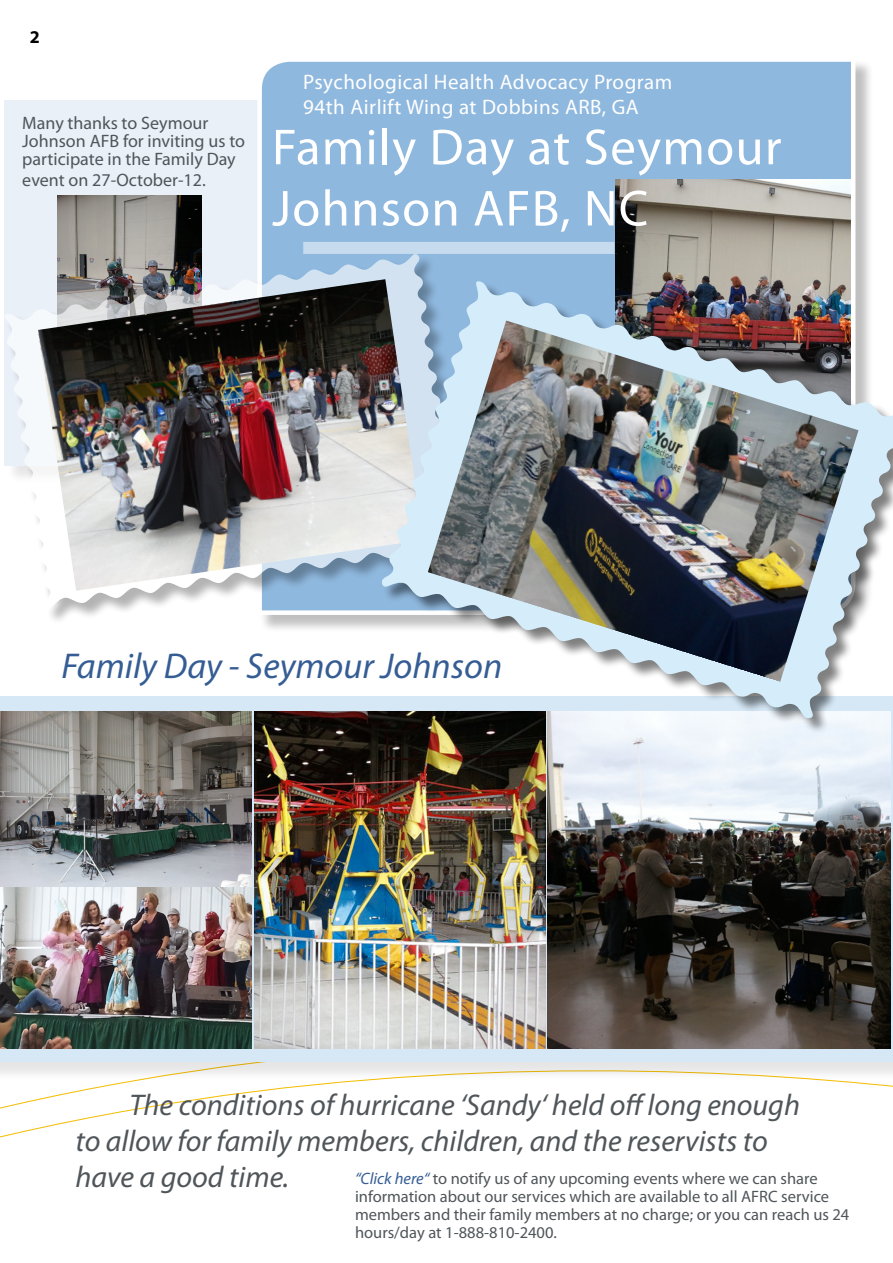
<style>
.page{position:relative;width:893px;height:1263px;background:#fff}
.page>*{position:absolute;margin:0;border:0;box-sizing:border-box;transform-origin:0 0}
.t1{font:51px/61.2px "Myriad Pro";letter-spacing:.025em;color:#fff}
.t2{font:italic 36px "Myriad Pro";color:#355d94}
.t3{font:italic 30px/36px "Myriad Pro";color:#4f5559}
.t4{font:21px/25.2px "Myriad Pro";letter-spacing:.025em;color:#fff}
.t5{font:18px/18px "Myriad Pro";color:#4f5559}
.t6{font:700 18px "Myriad Pro";color:#000}
.t7{font:16.5px/18px "Myriad Pro";color:#4f5559}
.s1{font-style:italic;color:#355d94}
</style>
<div class="page">
<div style="left:4px;top:100px;width:816px;height:365px;background:#eaf0f8"></div>
<img style="left:57px;top:196px;width:144px;height:53px">
<svg style="left:0;top:1081px;width:893px;height:57px"></svg>
<svg style="left:257px;top:61px;width:601px;height:220px;background:#94b4cf"></svg>
<div style="left:5px;top:255px;width:472px;height:370px;background:#000;opacity:.5"></div>
<svg style="left:4px;top:249px;width:460px;height:365px"></svg>
<div style="left:0;top:699px;width:893px;height:382px;background:#000;opacity:.1"></div>
<div style="left:0;top:697px;width:893px;height:365px;background:#d6e8f6"></div>
<img style="left:38px;top:279px;width:385px;height:312px">
<img style="left:548px;top:735px;width:343px;height:314px">
<img style="left:254px;top:711px;width:292px;height:338px">
<img style="left:0;top:711px;width:252px;height:177px">
<img style="left:0;top:888px;width:252px;height:161px">
<div style="left:382px;top:282px;width:511px;height:453px;background:#000;opacity:.5"></div>
<img style="left:381px;top:281px;width:512px;height:440px">
<img style="left:428px;top:320px;width:430px;height:362px">
<div style="left:303px;top:242px;width:311px;height:12px;background:#c6dbee"></div>
<p class="t6" style="left:30px;top:25px;width:11px">2</p>
<p class="t5" style="left:22px;top:114px;width:224px">Many thanks to Seymour<br>Johnson AFB for inviting us to participate in the Family Day</p>
<p class="t5" style="left:22px;top:171px;width:185px">event on 27-October-12.</p>
<p class="t4" style="left:303px;top:69px;width:371px">Psychological Health Advocacy Program<br>94th Airlift Wing at Dobbins ARB, GA</p>
<h1 class="t1" style="left:272px;top:116px;width:511px">Family Day at Seymour<br>Johnson AFB, NC</h1>
<h2 class="t2" style="left:62px;top:644px;width:442px">Family Day - Seymour Johnson</h2>
<h3 class="t3" style="left:75px;top:1086px;width:726px;text-indent:54px">The conditions of hurricane ‘Sandy‘ held off long enough to allow for family members, children, and the reservists to have a good time.</h3>
<p class="t7" style="left:355px;top:1169px;width:496px"><span class="s1">“Click here“</span> to notify us of any upcoming events where we can share information about our services which are available to all AFRC service members and their family members at no charge; or you can reach us 24 hours/day at 1-888-810-2400.</p>
</div>
